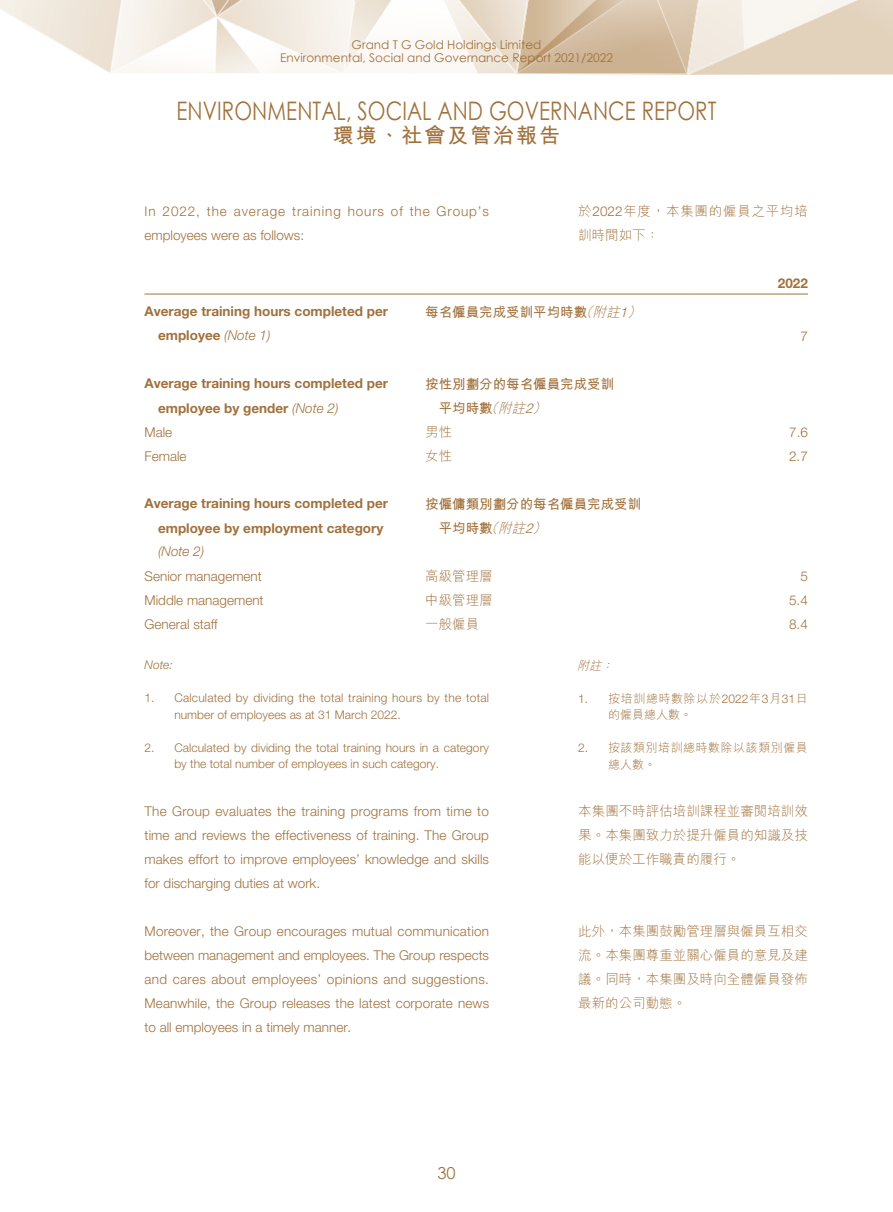
<style>
.page{position:relative;width:893px;height:1212px;background:#fff}
.page>*{position:absolute;margin:0;border:0;box-sizing:border-box;transform-origin:0 0}
.t1{font:25.5px "Century Gothic";letter-spacing:.005em;color:#a1713c;scale:.8 1}
.t2{font:700 21px "M Hei HK";letter-spacing:.09em;color:#a1713c}
.t3{font:16.5px "Century Gothic";color:#a1713c}
.t4{font:300 13.5px/24px "Helvetica Neue LT Std";color:#a1713c;text-align:justify}
.t5{font:700 13.5px/24.6px "Helvetica Neue LT Std";color:#a1713c}
.t6{font:300 13.5px/24px "M Hei HK";color:#a1713c;text-align:justify}
.t7{font:300 13.5px/24px "Helvetica Neue LT Std";letter-spacing:.07em;color:#a1713c}
.t8{font:700 13.5px/24px "M Hei HK";color:#a1713c}
.t9{font:300 13.5px/24px "M Hei HK";letter-spacing:.055em;color:#a1713c}
.t10{font:italic 300 13.5px "Helvetica Neue LT Std";color:#a1713c}
.t11{font:300 12px/16.5px "Helvetica Neue LT Std";letter-spacing:.005em;color:#a1713c}
.t12{font:12px/13.5px "Century Gothic";color:#a1713c;text-align:center}
.t13{font:300 12px/16.5px "M Hei HK";letter-spacing:.045em;color:#a1713c}
.t14{font:italic 300 12px "Helvetica Neue LT Std";color:#a1713c}
.t15{font:italic 300 12px "M Hei HK";color:#a1713c}
.s1{font-family:"Helvetica Neue LT Std"}
.s2{font-weight:300;font-style:italic}
.s3{font-family:"Helvetica Neue LT Std";font-weight:300;font-style:italic}
</style>
<div class="page">
<svg style="left:0;top:0;width:893px;height:75px"></svg>
<hr style="left:145px;top:294px;width:280px;height:1px;background:#a1713c">
<hr style="left:425px;top:294px;width:264px;height:1px;background:#a1713c">
<hr style="left:689px;top:294px;width:119px;height:1px;background:#a1713c">
<p class="t12" style="left:280px;top:37px;width:334px">Grand T G Gold Holdings Limited<br>Environmental, Social and Governance Report 2021/2022</p>
<h1 class="t1" style="left:177px;top:93px;width:676px">ENVIRONMENTAL, SOCIAL AND GOVERNANCE REPORT</h1>
<h2 class="t2" style="left:333px;top:120px;width:229px">環境、社會及管治報告</h2>
<p class="t7" style="left:145px;top:199px;width:346px">In 2022, the average training hours of the Group’s employees were as follows:</p>
<p class="t9" style="left:578px;top:199px;width:231px">於<span class="s1">2022</span>年度，本集團的僱員之平均培訓時間如下：</p>
<p class="t5" style="left:778px;top:270px;width:32px">2022</p>
<p class="t5" style="left:158px;top:299px;width:231px;line-height:24px;text-indent:-13px">Average training hours completed per employee <span class="s2">(Note 1)</span></p>
<p class="t8" style="left:425px;top:299px;width:220px">每名僱員完成受訓平均時數<span class="s2">（附註</span><span class="s3">1</span><span class="s2">）</span></p>
<p class="t4" style="left:800px;top:324px;width:9px">7</p>
<p class="t5" style="left:158px;top:371px;width:231px;text-indent:-13px">Average training hours completed per employee by gender <span class="s2">(Note 2)</span></p>
<p class="t8" style="left:439px;top:371px;width:177px;text-indent:-13px">按性別劃分的每名僱員完成受訓平均時數<span class="s2">（附註</span><span class="s3">2</span><span class="s2">）</span></p>
<p class="t4" style="left:145px;top:420px;width:29px">Male</p>
<p class="t6" style="left:425px;top:420px;width:28px">男性</p>
<p class="t4" style="left:789px;top:420px;width:20px">7.6</p>
<p class="t4" style="left:145px;top:444px;width:44px">Female</p>
<p class="t6" style="left:425px;top:444px;width:28px">女性</p>
<p class="t4" style="left:789px;top:444px;width:20px">2.7</p>
<p class="t5" style="left:158px;top:491px;width:231px;text-indent:-13px">Average training hours completed per employee by employment category</p>
<p class="t10" style="left:158px;top:543px;width:48px">(Note 2)</p>
<p class="t8" style="left:439px;top:491px;width:204px;text-indent:-13px">按僱傭類別劃分的每名僱員完成受訓平均時數<span class="s2">（附註</span><span class="s3">2</span><span class="s2">）</span></p>
<p class="t4" style="left:145px;top:564px;width:119px">Senior management</p>
<p class="t6" style="left:425px;top:564px;width:69px">高級管理層</p>
<p class="t4" style="left:800px;top:564px;width:9px">5</p>
<p class="t4" style="left:145px;top:588px;width:121px">Middle management</p>
<p class="t6" style="left:425px;top:588px;width:69px">中級管理層</p>
<p class="t4" style="left:789px;top:588px;width:20px">5.4</p>
<p class="t4" style="left:145px;top:612px;width:75px">General staff</p>
<p class="t6" style="left:425px;top:612px;width:55px">一般僱員</p>
<p class="t4" style="left:789px;top:612px;width:20px">8.4</p>
<p class="t14" style="left:145px;top:657px;width:30px">Note:</p>
<p class="t11" style="left:174px;top:690px;width:316px;text-indent:-30px">1. Calculated by dividing the total training hours by the total number of employees as at 31 March 2022.</p>
<p class="t11" style="left:174px;top:739px;width:316px;text-indent:-30px">2. Calculated by dividing the total training hours in a category by the total number of employees in such category.</p>
<p class="t4" style="left:145px;top:799px;width:346px">The Group evaluates the training programs from time to time and reviews the effectiveness of training. The Group makes effort to improve employees’ knowledge and skills for discharging duties at work.</p>
<p class="t4" style="left:145px;top:919px;width:346px">Moreover, the Group encourages mutual communication between management and employees. The Group respects and cares about employees’ opinions and suggestions.<br>Meanwhile, the Group releases the latest corporate news to all employees in a timely manner.</p>
<p class="t15" style="left:577px;top:659px;width:41px">附註：</p>
<p class="t13" style="left:608px;top:690px;width:201px;text-indent:-30px"><span class="s1">1.</span> 按培訓總時數除以於<span class="s1">2022</span>年<span class="s1">3</span>月<span class="s1">31</span>日的僱員總人數。</p>
<p class="t13" style="left:608px;top:739px;width:201px;text-indent:-30px"><span class="s1">2.</span> 按該類別培訓總時數除以該類別僱員總人數。</p>
<p class="t6" style="left:578px;top:799px;width:231px">本集團不時評估培訓課程並審閱培訓效果。本集團致力於提升僱員的知識及技能以便於工作職責的履行。</p>
<p class="t6" style="left:578px;top:919px;width:231px">此外，本集團鼓勵管理層與僱員互相交流。本集團尊重並關心僱員的意見及建議。同時，本集團及時向全體僱員發佈最新的公司動態。</p>
<p class="t3" style="left:437px;top:1162px;width:20px">30</p>
</div>
